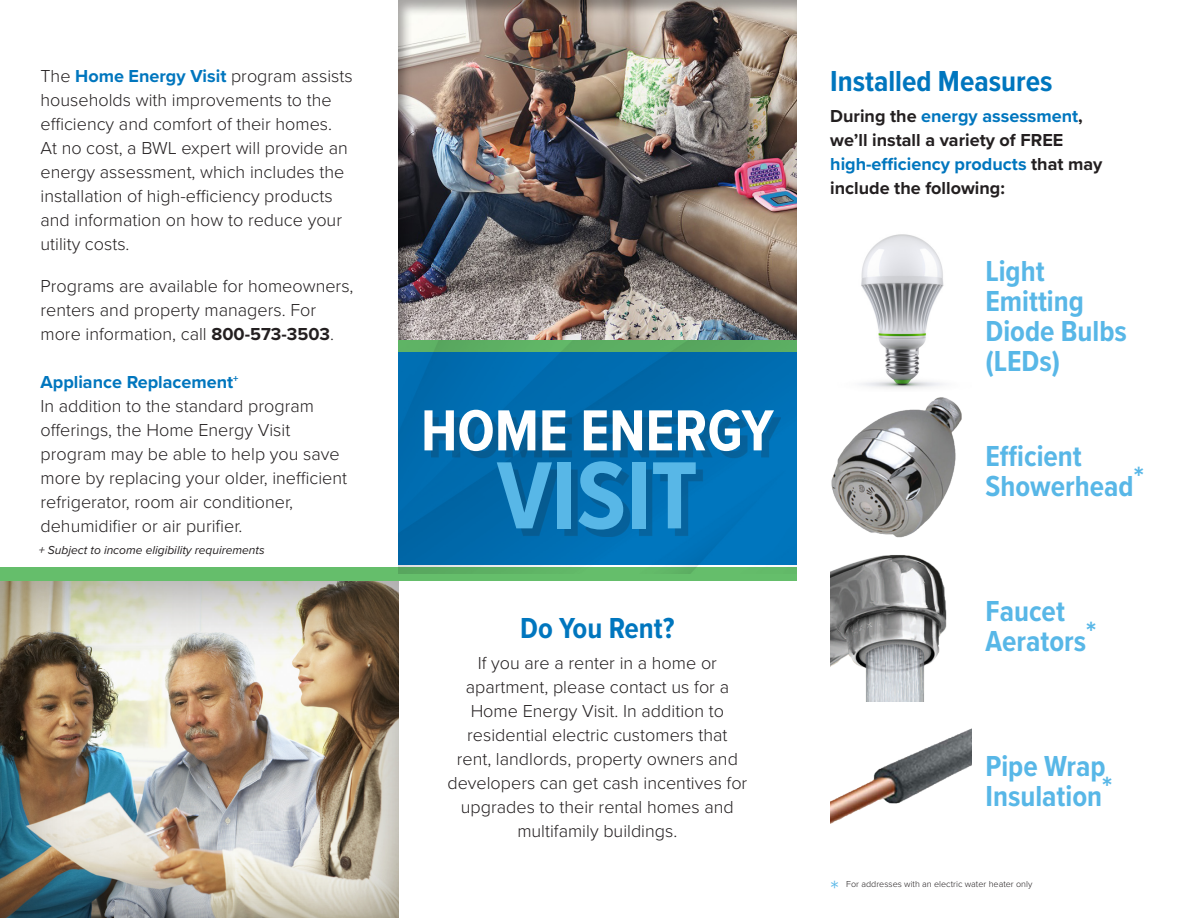
<style>
.page{position:relative;width:1188px;height:918px;background:#fff}
.page>*{position:absolute;margin:0;border:0;box-sizing:border-box;transform-origin:0 0}
.t1{font:700 99px "Proxima Nova Cond";color:#58b7e7}
.t2{font:700 60px "Proxima Nova Cond";color:#fff}
.t3{font:700 30px/30px "Proxima Nova Cond";color:#58b7e7}
.t4{font:700 30px "Proxima Nova Cond";color:#0076be}
.t5{font:300 27px "Proxima Nova";color:#58b7e7}
.t6{font:300 18px/24px "Proxima Nova";color:#231f20}
.t7{font:700 18px/24px "Proxima Nova";color:#231f20}
.t8{font:700 18px "Proxima Nova";color:#0076be}
.t9{font:italic 12px "Proxima Nova";color:#231f20}
.t10{font:300 9px "Proxima Nova";color:#231f20}
.s1{font-weight:700;color:#0076be}
.s2{font-weight:700}
.s3{color:#0076be}
</style>
<div class="page">
<div style="left:0;top:579px;width:399px;height:339px;background:#231f20;opacity:.4"></div>
<div style="left:0;top:567px;width:796px;height:13px;background:#65be6b"></div>
<img style="left:830px;top:234px;width:142px;height:590px">
<img style="left:398px;top:341px;width:399px;height:233px">
<div style="left:431px;top:417px;width:350px;height:120px;background:#231f20;opacity:.2"></div>
<div style="left:397px;top:0;width:401px;height:341px;background:#231f20;opacity:.4"></div>
<p class="t6" style="left:40px;top:63px;width:314px">The <span class="s1">Home Energy Visit</span> program assists</p>
<p class="t6" style="left:40px;top:87px;width:309px">households with improvements to the efficiency and comfort of their homes.<br>At no cost, a BWL expert will provide an energy assessment, which includes the installation of high-efficiency products and information on how to reduce your utility costs.</p>
<p class="t6" style="left:40px;top:273px;width:315px">Programs are available for homeowners,</p>
<p class="t6" style="left:40px;top:297px;width:295px">renters and property managers. For more information, call <span class="s2">800-573-3503</span>.</p>
<p class="t8" style="left:40px;top:368px;width:200px">Appliance Replacement<sup>+</sup></p>
<p class="t6" style="left:40px;top:393px;width:308px">In addition to the standard program offerings, the Home Energy Visit program may be able to help you save more by replacing your older, inefficient refrigerator, room air conditioner, dehumidifier or air purifier.</p>
<p class="t9" style="left:39px;top:541px;width:227px">+ Subject to income eligibility requirements</p>
<p class="t2" style="left:421px;top:386px;width:354px">HOME ENERGY</p>
<p class="t1" style="left:497px;top:423px;width:202px">VISIT</p>
<p class="t4" style="left:520px;top:606px;width:156px">Do You Rent?</p>
<p class="t6" style="left:447px;top:650px;width:301px;text-align:center">If you are a renter in a home or apartment, please contact us for a Home Energy Visit. In addition to residential electric customers that<br>rent, landlords, property owners and developers can get cash incentives for upgrades to their rental homes and multifamily buildings.</p>
<p class="t4" style="left:830px;top:59px;width:224px">Installed Measures</p>
<p class="t7" style="left:830px;top:104px;width:274px">During the <span class="s3">energy assessment</span>, we’ll install a variety of FREE <span class="s3">high-efficiency products</span> that may include the following:</p>
<p class="t3" style="left:986px;top:255px;width:100px">Light<br>Emitting</p>
<p class="t3" style="left:986px;top:315px;width:143px">Diode Bulbs (LEDs)</p>
<p class="t3" style="left:986px;top:440px;width:98px">Efficient</p>
<p class="t3" style="left:986px;top:470px;width:160px">Showerhead*</p>
<p class="t3" style="left:986px;top:596px;width:112px">Faucet<br>Aerators*</p>
<p class="t3" style="left:986px;top:751px;width:122px">Pipe Wrap</p>
<p class="t3" style="left:986px;top:781px;width:128px">Insulation*</p>
<p class="t5" style="left:830px;top:870px;width:11px">*</p>
<p class="t10" style="left:846px;top:877px;width:188px">For addresses with an electric water heater only</p>
</div>
